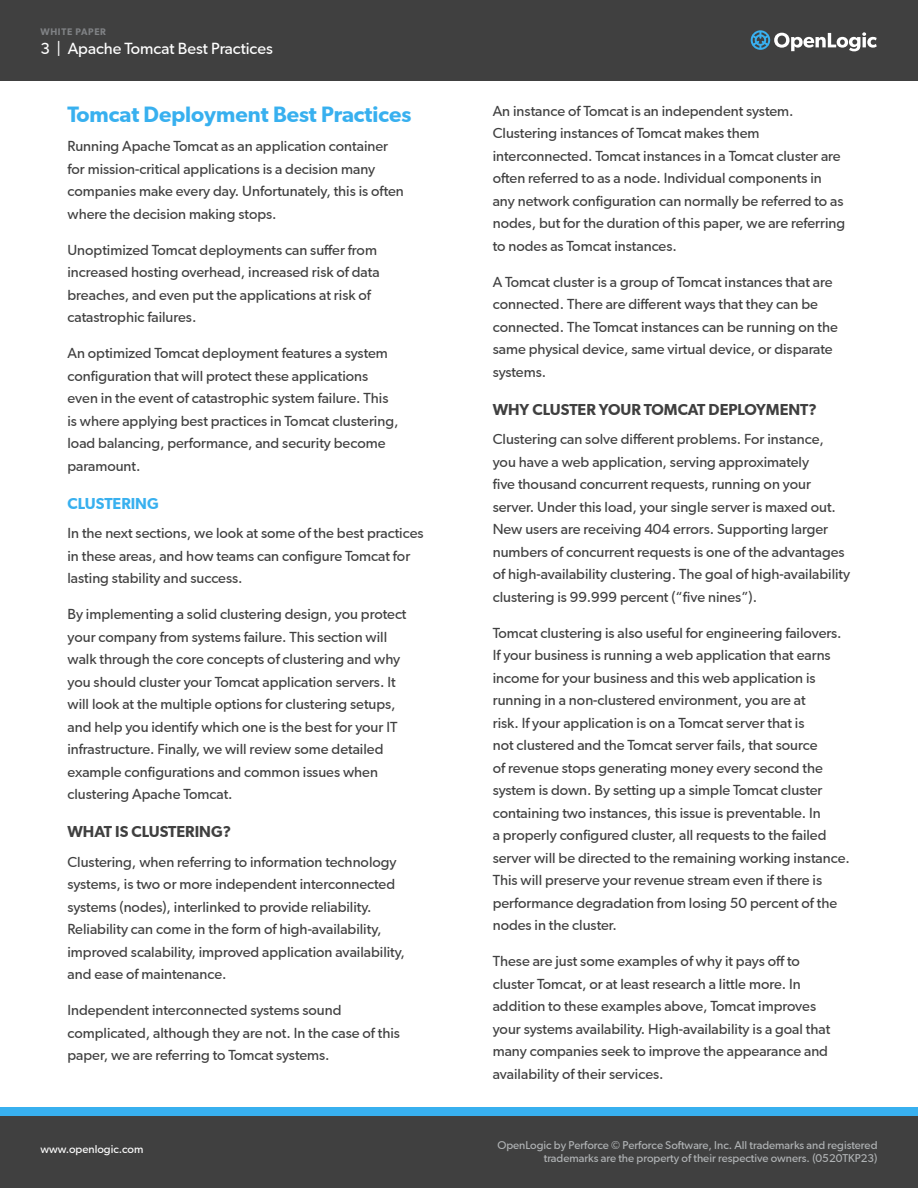
<style>
.page{position:relative;width:918px;height:1188px;background:#fff}
.page>*{position:absolute;margin:0;border:0;box-sizing:border-box;transform-origin:0 0}
.t1{font:600 21px "Gibson";color:#38b0ef}
.t2{font:600 15px "Gibson";color:#404040}
.t3{font:15px "Gibson";color:#fff}
.t4{font:600 15px "Gibson";color:#38b0ef}
.t5{font:13.5px/22.5px "Gibson";color:#404040}
.t6{font:10.5px/13.5px "Gibson";color:#b1b4b6;text-align:right}
.t7{font:10.5px "Gibson";color:#fff}
.t8{font:600 9px "Gibson";letter-spacing:.075em;color:#808285}
</style>
<div class="page">
<div style="left:0;top:0;width:918px;height:81px;background:#404040"></div>
<div style="left:0;top:1115px;width:918px;height:73px;background:#404040"></div>
<div style="left:0;top:1107px;width:918px;height:8px;background:#38b0ef"></div>
<svg style="left:751px;top:30px;width:126px;height:21px"></svg>
<p class="t8" style="left:40px;top:26px;width:67px">WHITE PAPER</p>
<p class="t3" style="left:40px;top:39px;width:234px">3 | Apache Tomcat Best Practices</p>
<h1 class="t1" style="left:68px;top:102px;width:345px">Tomcat Deployment Best Practices</h1>
<p class="t5" style="left:68px;top:135px;width:338px">Running Apache Tomcat as an application container for mission-critical applications is a decision many companies make every day. Unfortunately, this is often where the decision making stops.</p>
<p class="t5" style="left:68px;top:238px;width:314px">Unoptimized Tomcat deployments can suffer from increased hosting overhead, increased risk of data breaches, and even put the applications at risk of catastrophic failures.</p>
<p class="t5" style="left:68px;top:342px;width:333px">An optimized Tomcat deployment features a system configuration that will protect these applications even in the event of catastrophic system failure. This is where applying best practices in Tomcat clustering, load balancing, performance, and security become paramount.</p>
<p class="t4" style="left:68px;top:494px;width:93px">CLUSTERING</p>
<p class="t5" style="left:68px;top:522px;width:358px">In the next sections, we look at some of the best practices in these areas, and how teams can configure Tomcat for lasting stability and success.</p>
<p class="t5" style="left:68px;top:603px;width:341px">By implementing a solid clustering design, you protect your company from systems failure. This section will walk through the core concepts of clustering and why you should cluster your Tomcat application servers. It will look at the multiple options for clustering setups, and help you identify which one is the best for your IT infrastructure. Finally, we will review some detailed example configurations and common issues when clustering Apache Tomcat.</p>
<p class="t2" style="left:68px;top:823px;width:165px">WHAT IS CLUSTERING?</p>
<p class="t5" style="left:68px;top:850px;width:339px">Clustering, when referring to information technology systems, is two or more independent interconnected systems (nodes), interlinked to provide reliability.<br>Reliability can come in the form of high-availability, improved scalability, improved application availability, and ease of maintenance.</p>
<p class="t5" style="left:68px;top:999px;width:334px">Independent interconnected systems sound complicated, although they are not. In the case of this paper, we are referring to Tomcat systems.</p>
<p class="t5" style="left:493px;top:99px;width:354px">An instance of Tomcat is an independent system.<br>Clustering instances of Tomcat makes them interconnected. Tomcat instances in a Tomcat cluster are often referred to as a node. Individual components in any network configuration can normally be referred to as nodes, but for the duration of this paper, we are referring to nodes as Tomcat instances.</p>
<p class="t5" style="left:493px;top:271px;width:347px">A Tomcat cluster is a group of Tomcat instances that are connected. There are different ways that they can be connected. The Tomcat instances can be running on the same physical device, same virtual device, or disparate systems.</p>
<p class="t2" style="left:493px;top:401px;width:326px">WHY CLUSTER YOUR TOMCAT DEPLOYMENT?</p>
<p class="t5" style="left:493px;top:428px;width:359px">Clustering can solve different problems. For instance, you have a web application, serving approximately<br>five thousand concurrent requests, running on your server. Under this load, your single server is maxed out.<br>New users are receiving 404 errors. Supporting larger numbers of concurrent requests is one of the advantages of high-availability clustering. The goal of high-availability clustering is 99.999 percent (“five nines”).</p>
<p class="t5" style="left:493px;top:621px;width:359px">Tomcat clustering is also useful for engineering failovers.<br>If your business is running a web application that earns income for your business and this web application is running in a non-clustered environment, you are at<br>risk. If your application is on a Tomcat server that is<br>not clustered and the Tomcat server fails, that source<br>of revenue stops generating money every second the system is down. By setting up a simple Tomcat cluster containing two instances, this issue is preventable. In<br>a properly configured cluster, all requests to the failed server will be directed to the remaining working instance.<br>This will preserve your revenue stream even if there is performance degradation from losing 50 percent of the nodes in the cluster.</p>
<p class="t5" style="left:493px;top:950px;width:339px">These are just some examples of why it pays off to cluster Tomcat, or at least research a little more. In addition to these examples above, Tomcat improves your systems availability. High-availability is a goal that many companies seek to improve the appearance and availability of their services.</p>
<p class="t7" style="left:40px;top:1142px;width:104px">www.openlogic.com</p>
<p class="t6" style="left:497px;top:1138px;width:382px">OpenLogic by Perforce © Perforce Software, Inc. All trademarks and registered trademarks are the property of their respective owners. (0520TKP23)</p>
</div>
